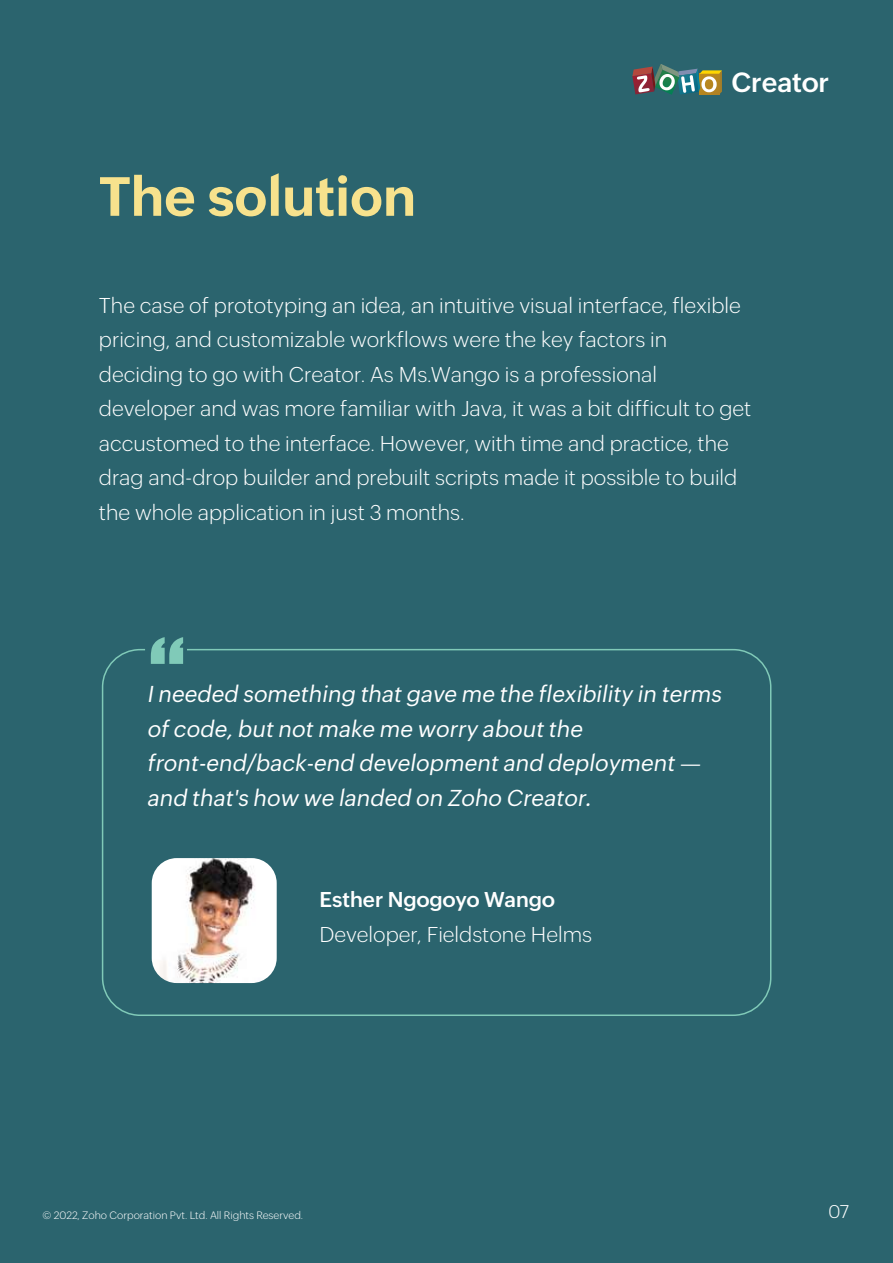
<style>
.page{position:relative;width:893px;height:1263px;background:#2b646e}
.page>*{position:absolute;margin:0;border:0;box-sizing:border-box;transform-origin:0 0}
.t1{font:700 54px "Zoho Puvi";color:#f7e28d}
.t2{font:600 27.15px "Zoho Puvi";color:#fff}
.t3{font:italic 22.5px/34.5px "Zoho Puvi";color:#fff}
.t4{font:300 21px/34.5px "Zoho Puvi";color:#fff}
.t5{font:600 21px "Zoho Puvi";color:#fff}
.t6{font:300 18px "Zoho Puvi";color:#fff}
.t7{font:300 10.5px "Zoho Puvi";color:#fff}
</style>
<div class="page">
<svg style="left:632px;top:64px;width:90px;height:31px"></svg>
<div style="left:102px;top:649px;width:669px;height:367px;border:2px solid #80cab8;border-radius:38px"></div>
<svg style="left:151px;top:637px;width:32px;height:27px"></svg>
<img style="left:152px;top:858px;width:125px;height:125px">
<h1 class="t1" style="left:99px;top:155px;width:319px">The solution</h1>
<p class="t2" style="left:731px;top:62px;width:99px">Creator</p>
<p class="t4" style="left:99px;top:286px;width:654px">The case of prototyping an idea, an intuitive visual interface, flexible pricing, and customizable workflows were the key factors in deciding to go with Creator. As Ms.Wango is a professional developer and was more familiar with Java, it was a bit difficult to get accustomed to the interface. However, with time and practice, the drag and-drop builder and prebuilt scripts made it possible to build the whole application in just 3 months.</p>
<p class="t3" style="left:147px;top:675px;width:576px">I needed something that gave me the flexibility in terms of code, but not make me worry about the front-end/back-end development and deployment — and that's how we landed on Zoho Creator.</p>
<p class="t5" style="left:320px;top:884px;width:237px">Esther Ngogoyo Wango</p>
<p class="t4" style="left:320px;top:915px;width:274px">Developer, Fieldstone Helms</p>
<p class="t7" style="left:43px;top:1208px;width:262px">© 2022, Zoho Corporation Pvt. Ltd. All Rights Reserved.</p>
<p class="t6" style="left:828px;top:1198px;width:22px">07</p>
</div>
